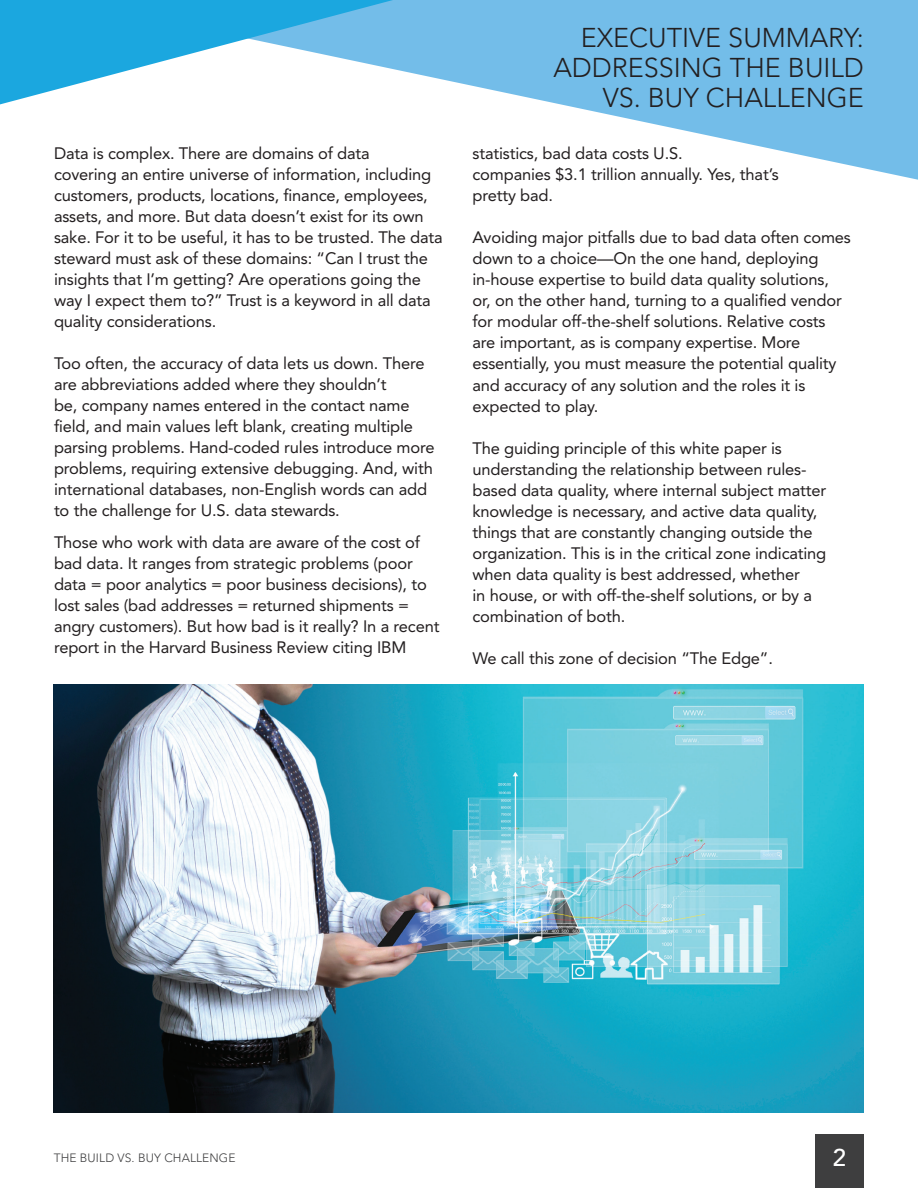
<style>
.page{position:relative;width:918px;height:1188px;background:#fff}
.page>*{position:absolute;margin:0;border:0;box-sizing:border-box;transform-origin:0 0}
.t1{font:300 27px/30px "Avenir LT Std";color:#231f20;text-align:right}
.t2{font:500 24px "Avenir LT Std";color:#fff}
.t3{font:16.5px/21px "Avenir LT Std";letter-spacing:-.01em;color:#231f20}
.t4{font:300 12px "Avenir LT Std";letter-spacing:.01em;color:#3e3e3f}
</style>
<div class="page">
<svg style="left:393px;top:0;width:525px;height:180px;fill:#73bde9"></svg>
<svg style="left:0;top:0;width:393px;height:104px"></svg>
<div style="left:815px;top:1134px;width:49px;height:54px;background:#3e3e3f"></div>
<img style="left:54px;top:685px;width:810px;height:428px">
<p class="t3" style="left:54px;top:143px;width:390px">Data is complex. There are domains of data<br>covering an entire universe of information, including customers, products, locations, finance, employees, assets, and more. But data doesn’t exist for its own sake. For it to be useful, it has to be trusted. The data steward must ask of these domains: “Can I trust the insights that I’m getting? Are operations going the way I expect them to?” Trust is a keyword in all data quality considerations.</p>
<p class="t3" style="left:54px;top:353px;width:382px">Too often, the accuracy of data lets us down. There are abbreviations added where they shouldn’t<br>be, company names entered in the contact name field, and main values left blank, creating multiple parsing problems. Hand-coded rules introduce more problems, requiring extensive debugging. And, with international databases, non-English words can add to the challenge for U.S. data stewards.</p>
<p class="t3" style="left:54px;top:532px;width:387px">Those who work with data are aware of the cost of bad data. It ranges from strategic problems (poor data = poor analytics = poor business decisions), to lost sales (bad addresses = returned shipments = angry customers). But how bad is it really? In a recent report in the Harvard Business Review citing IBM</p>
<h1 class="t1" style="left:553px;top:22px;width:312px">EXECUTIVE SUMMARY:<br>ADDRESSING THE BUILD<br>VS. BUY CHALLENGE</h1>
<p class="t3" style="left:473px;top:143px;width:308px">statistics, bad data costs U.S.<br>companies $3.1 trillion annually. Yes, that’s pretty bad.</p>
<p class="t3" style="left:473px;top:227px;width:380px">Avoiding major pitfalls due to bad data often comes down to a choice—On the one hand, deploying in-house expertise to build data quality solutions, or, on the other hand, turning to a qualified vendor for modular off-the-shelf solutions. Relative costs are important, as is company expertise. More essentially, you must measure the potential quality and accuracy of any solution and the roles it is expected to play.</p>
<p class="t3" style="left:473px;top:437px;width:355px">The guiding principle of this white paper is understanding the relationship between rules&shy;based data quality, where internal subject matter knowledge is necessary, and active data quality, things that are constantly changing outside the organization. This is in the critical zone indicating when data quality is best addressed, whether<br>in house, or with off-the-shelf solutions, or by a combination of both.</p>
<p class="t3" style="left:473px;top:647px;width:302px">We call this zone of decision “The Edge”.</p>
<p class="t4" style="left:54px;top:1151px;width:183px">THE BUILD VS. BUY CHALLENGE</p>
<h2 class="t2" style="left:833px;top:1144px;width:15px">2</h2>
</div>
